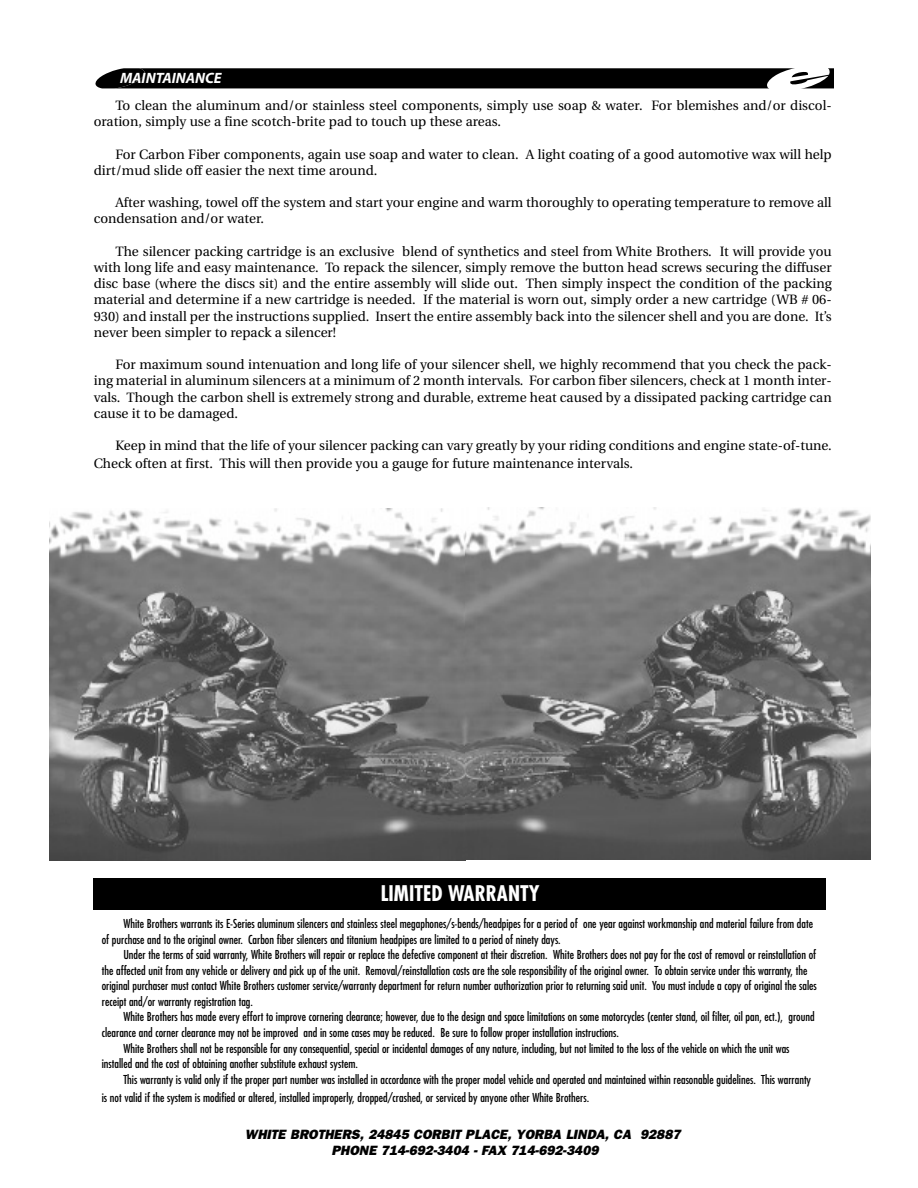
<style>
.page{position:relative;width:918px;height:1188px;background:#fff}
.page>*{position:absolute;margin:0;border:0;box-sizing:border-box;transform-origin:0 0}
.t1{font:700 condensed 21px "Futura";color:#fff}
.t2{font:italic 700 15px "Myriad";color:#fff}
.t3{font:13.5px/16.2px "Utopia";color:#000}
.t4{font:italic 800 13.5px/16.2px "Franklin Gothic";color:#000;text-align:center}
.t5{font:condensed 12px/15.6px "Futura";color:#000}
</style>
<div class="page">
<div style="left:93px;top:878px;width:733px;height:31px;background:#000"></div>
<img style="left:49px;top:507px;width:822px;height:354px">
<svg style="left:95px;top:68px;width:739px;height:21px"></svg>
<p class="t2" style="left:120px;top:73px;width:103px">MAINTAINANCE</p>
<p class="t3" style="left:94px;top:99px;width:740px;text-indent:22px">To clean the aluminum and/or stainless steel components, simply use soap &amp; water. For blemishes and/or discol&shy;oration, simply use a fine scotch-brite pad to touch up these areas.</p>
<p class="t3" style="left:94px;top:147px;width:740px;text-indent:22px">For Carbon Fiber components, again use soap and water to clean. A light coating of a good automotive wax will help dirt/mud slide off easier the next time around.</p>
<p class="t3" style="left:94px;top:196px;width:739px;text-indent:22px">After washing, towel off the system and start your engine and warm thoroughly to operating temperature to remove all condensation and/or water.</p>
<p class="t3" style="left:94px;top:244px;width:740px;text-align:justify;text-indent:22px">The silencer packing cartridge is an exclusive blend of synthetics and steel from White Brothers. It will provide you with long life and easy maintenance. To repack the silencer, simply remove the button head screws securing the diffuser disc base (where the discs sit) and the entire assembly will slide out. Then simply inspect the condition of the packing material and determine if a new cartridge is needed. If the material is worn out, simply order a new cartridge (WB # 06- 930) and install per the instructions supplied. Insert the entire assembly back into the silencer shell and you are done. It’s never been simpler to repack a silencer!</p>
<p class="t3" style="left:94px;top:358px;width:740px;text-align:justify;text-indent:22px">For maximum sound intenuation and long life of your silencer shell, we highly recommend that you check the pack&shy;ing material in aluminum silencers at a minimum of 2 month intervals. For carbon fiber silencers, check at 1 month inter&shy;vals. Though the carbon shell is extremely strong and durable, extreme heat caused by a dissipated packing cartridge can cause it to be damaged.</p>
<p class="t3" style="left:94px;top:438px;width:740px;line-height:17.2px;text-indent:22px">Keep in mind that the life of your silencer packing can vary greatly by your riding conditions and engine state-of-tune.<br>Check often at first. This will then provide you a gauge for future maintenance intervals.</p>
<h1 class="t1" style="left:381px;top:884px;width:160px">LIMITED WARRANTY</h1>
<p class="t5" style="left:102px;top:917px;width:713px;text-indent:22px">White Brothers warrants its E-Series aluminum silencers and stainless steel megaphones/s-bends/headpipes for a period of one year against workmanship and material failure from date of purchase and to the original owner. Carbon fiber silencers and titanium headpipes are limited to a period of ninety days.</p>
<p class="t5" style="left:102px;top:948px;width:717px;text-indent:22px">Under the terms of said warranty, White Brothers will repair or replace the defective component at their discretion. White Brothers does not pay for the cost of removal or reinstallation of the affected unit from any vehicle or delivery and pick up of the unit. Removal/reinstallation costs are the sole responsibility of the original owner. To obtain service under this warranty, the original purchaser must contact White Brothers customer service/warranty department for return number authorization prior to returning said unit. You must include a copy of original the sales receipt and/or warranty registration tag.</p>
<p class="t5" style="left:123px;top:1010px;width:693px">White Brothers has made every effort to improve cornering clearance; however, due to the design and space limitations on some motorcycles (center stand, oil filter, oil pan, ect.), ground</p>
<p class="t5" style="left:102px;top:1026px;width:519px">clearance and corner clearance may not be improved and in some cases may be reduced. Be sure to follow proper installation instructions.</p>
<p class="t5" style="left:123px;top:1041px;width:668px">White Brothers shall not be responsible for any consequential, special or incidental damages of any nature, including, but not limited to the loss of the vehicle on which the unit was</p>
<p class="t5" style="left:102px;top:1057px;width:258px">installed and the cost of obtaining another substitute exhaust system.</p>
<p class="t5" style="left:123px;top:1072px;width:689px">This warranty is valid only if the proper part number was installed in accordance with the proper model vehicle and operated and maintained within reasonable guidelines. This warranty</p>
<p class="t5" style="left:102px;top:1090px;width:489px">is not valid if the system is modified or altered, installed improperly, dropped/crashed, or serviced by anyone other White Brothers.</p>
<p class="t4" style="left:245px;top:1128px;width:439px">WHITE BROTHERS, 24845 CORBIT PLACE, YORBA LINDA, CA 92887<br>PHONE 714-692-3404 - FAX 714-692-3409</p>
</div>
